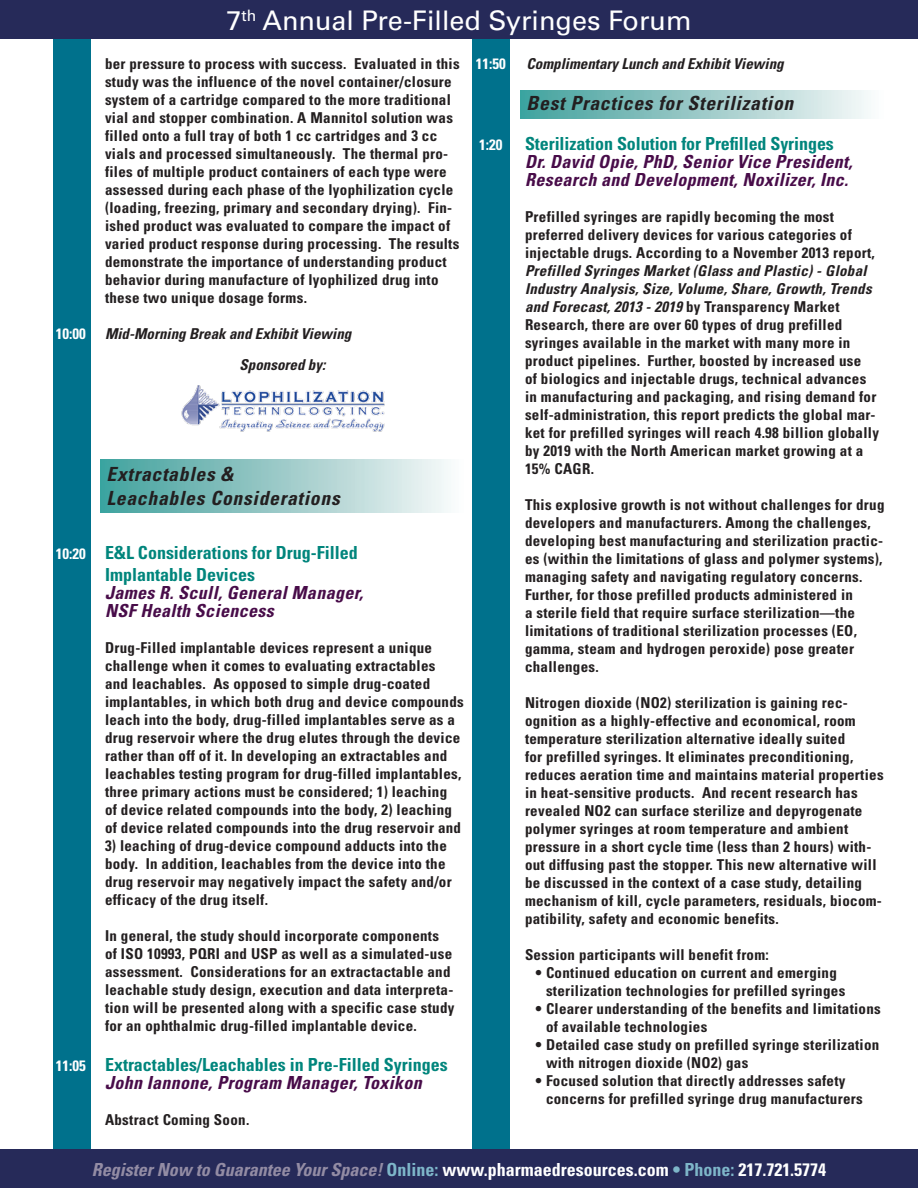
<style>
.page{position:relative;width:918px;height:1188px;background:#fff}
.page>*{position:absolute;margin:0;border:0;box-sizing:border-box;transform-origin:0 0}
.t1{font:27px "Univers";color:#fff}
.t2{font:italic 700 condensed 19.5px/23.4px "Univers";letter-spacing:.04em;color:#231f20}
.Speaker{font:italic 700 condensed 18px/18px "Univers";letter-spacing:.02em;color:#480c49}
.t3{font:700 condensed 18px/21.6px "Univers";color:#00857c}
.t4{font:700 condensed 18px "Univers";color:#fff}
.Body{font:700 condensed 15px/18px "Univers";letter-spacing:.02em;color:#231f20}
.Speaker-2{font:700 condensed 15px/18px "Univers";letter-spacing:.02em;color:#231f20}
.t5{font:italic 700 condensed 15px "Univers";color:#231f20}
.t6{font:700 condensed 15px "Univers";color:#fff}
.s1{font-style:italic}
.s2{font-size:15px;color:#fff}
.s3{font-style:italic;color:#938ca4}
.s4{color:#7eb6c9}
</style>
<div class="page">
<div style="left:54px;top:0;width:37px;height:1188px;background:#00718c"></div>
<div style="left:472px;top:0;width:38px;height:1188px;background:#00718c"></div>
<div style="left:0;top:0;width:918px;height:39px;background:#262a59"></div>
<div style="left:0;top:1149px;width:918px;height:39px;background:#262a59"></div>
<div style="left:101px;top:459px;width:364px;height:54px;background:linear-gradient(to right,#41a09c,#fbfafa)"></div>
<div style="left:521px;top:90px;width:364px;height:28px;background:linear-gradient(to right,#41a09c,#fbfafa)"></div>
<img style="left:181px;top:385px;width:204px;height:47px">
<h1 class="t1" style="left:226px;top:4px;width:467px">7<sup>th</sup> Annual Pre-Filled Syringes Forum</h1>
<p class="Speaker-2" style="left:105px;top:55px;width:356px">ber pressure to process with success. Evaluated in this study was the influence of the novel container/closure system of a cartridge compared to the more traditional vial and stopper combination. A Mannitol solution was filled onto a full tray of both 1 cc cartridges and 3 cc vials and processed simultaneously. The thermal pro&shy;files of multiple product containers of each type were assessed during each phase of the lyophilization cycle (loading, freezing, primary and secondary drying). Fin&shy;ished product was evaluated to compare the impact of varied product response during processing. The results demonstrate the importance of understanding product behavior during manufacture of lyophilized drug into these two unique dosage forms.</p>
<p class="t6" style="left:476px;top:54px;width:31px">11:50</p>
<p class="t5" style="left:527px;top:54px;width:259px">Complimentary Lunch and Exhibit Viewing</p>
<p class="t2" style="left:526px;top:92px;width:268px">Best Practices for Sterilization</p>
<p class="t6" style="left:479px;top:135px;width:25px">1:20</p>
<p class="t3" style="left:525px;top:133px;width:310px">Sterilization Solution for Prefilled Syringes</p>
<p class="Speaker" style="left:525px;top:152px;width:329px">Dr. David Opie, PhD, Senior Vice President,<br>Research and Development, Noxilizer, Inc.</p>
<p class="Body" style="left:525px;top:208px;width:356px">Prefilled syringes are rapidly becoming the most preferred delivery devices for various categories of injectable drugs. According to a November 2013 report, <span class="s1">Prefilled Syringes Market (Glass and Plastic) - Global Industry Analysis, Size, Volume, Share, Growth, Trends and Forecast, 2013 - 2019</span> by Transparency Market Research, there are over 60 types of drug prefilled syringes available in the market with many more in product pipelines. Further, boosted by increased use<br>of biologics and injectable drugs, technical advances in manufacturing and packaging, and rising demand for self-administration, this report predicts the global mar&shy;ket for prefilled syringes will reach 4.98 billion globally by 2019 with the North American market growing at a 15% CAGR.</p>
<p class="Body" style="left:525px;top:496px;width:361px">This explosive growth is not without challenges for drug developers and manufacturers. Among the challenges, developing best manufacturing and sterilization practic&shy;es (within the limitations of glass and polymer systems), managing safety and navigating regulatory concerns.<br>Further, for those prefilled products administered in<br>a sterile field that require surface sterilization—the limitations of traditional sterilization processes (EO, gamma, steam and hydrogen peroxide) pose greater challenges.</p>
<p class="Body" style="left:525px;top:694px;width:360px">Nitrogen dioxide (NO2) sterilization is gaining rec&shy;ognition as a highly-effective and economical, room temperature sterilization alternative ideally suited<br>for prefilled syringes. It eliminates preconditioning, reduces aeration time and maintains material properties in heat-sensitive products. And recent research has revealed NO2 can surface sterilize and depyrogenate polymer syringes at room temperature and ambient pressure in a short cycle time (less than 2 hours) with&shy;out diffusing past the stopper. This new alternative will be discussed in the context of a case study, detailing mechanism of kill, cycle parameters, residuals, biocom&shy;patibility, safety and economic benefits.</p>
<p class="Body" style="left:525px;top:946px;width:245px">Session participants will benefit from:</p>
<p class="Body" style="left:546px;top:964px;width:301px;text-indent:-10px">• Continued education on current and emerging sterilization technologies for prefilled syringes</p>
<p class="Body" style="left:546px;top:1000px;width:336px;text-indent:-10px">• Clearer understanding of the benefits and limitations of available technologies</p>
<p class="Body" style="left:546px;top:1036px;width:335px;text-indent:-10px">• Detailed case study on prefilled syringe sterilization with nitrogen dioxide (NO2) gas</p>
<p class="Body" style="left:546px;top:1072px;width:318px;text-indent:-10px">• Focused solution that directly addresses safety concerns for prefilled syringe drug manufacturers</p>
<p class="t6" style="left:56px;top:324px;width:31px">10:00</p>
<p class="t5" style="left:105px;top:324px;width:248px">Mid-Morning Break and Exhibit Viewing</p>
<p class="t5" style="left:240px;top:356px;width:87px">Sponsored by:</p>
<p class="t2" style="left:106px;top:463px;width:235px">Extractables &amp;<br>Leachables Considerations</p>
<p class="t3" style="left:105px;top:542px;width:254px;text-indent:-49px"><span class="s2">10:20</span> E&amp;L Considerations for Drug-Filled<br>Implantable Devices</p>
<p class="Speaker" style="left:105px;top:584px;width:260px">James R. Scull, General Manager,<br>NSF Health Sciencess</p>
<p class="Body" style="left:105px;top:639px;width:360px">Drug-Filled implantable devices represent a unique challenge when it comes to evaluating extractables<br>and leachables. As opposed to simple drug-coated implantables, in which both drug and device compounds leach into the body, drug-filled implantables serve as a drug reservoir where the drug elutes through the device rather than off of it. In developing an extractables and leachables testing program for drug-filled implantables, three primary actions must be considered; 1) leaching<br>of device related compounds into the body, 2) leaching of device related compounds into the drug reservoir and</p>
<p class="Body" style="left:105px;top:837px;width:348px">3) leaching of drug-device compound adducts into the body. In addition, leachables from the device into the drug reservoir may negatively impact the safety and/or efficacy of the drug itself.</p>
<p class="Body" style="left:105px;top:927px;width:351px">In general, the study should incorporate components of ISO 10993, PQRI and USP as well as a simulated-use assessment. Considerations for an extractactable and leachable study design, execution and data interpreta&shy;tion will be presented along with a specific case study for an ophthalmic drug-filled implantable device.</p>
<p class="t3" style="left:56px;top:1053px;width:394px"><span class="s2">11:05</span> Extractables/Leachables in Pre-Filled Syringes</p>
<p class="Speaker" style="left:105px;top:1073px;width:318px">John Iannone, Program Manager, Toxikon</p>
<p class="Body" style="left:105px;top:1110px;width:146px">Abstract Coming Soon.</p>
<p class="t4" style="left:92px;top:1158px;width:736px"><span class="s3">Register Now to Guarantee Your Space!</span> <span class="s4">Online:</span> www.pharmaedresources.com <span class="s4">• Phone:</span> 217.721.5774</p>
</div>
